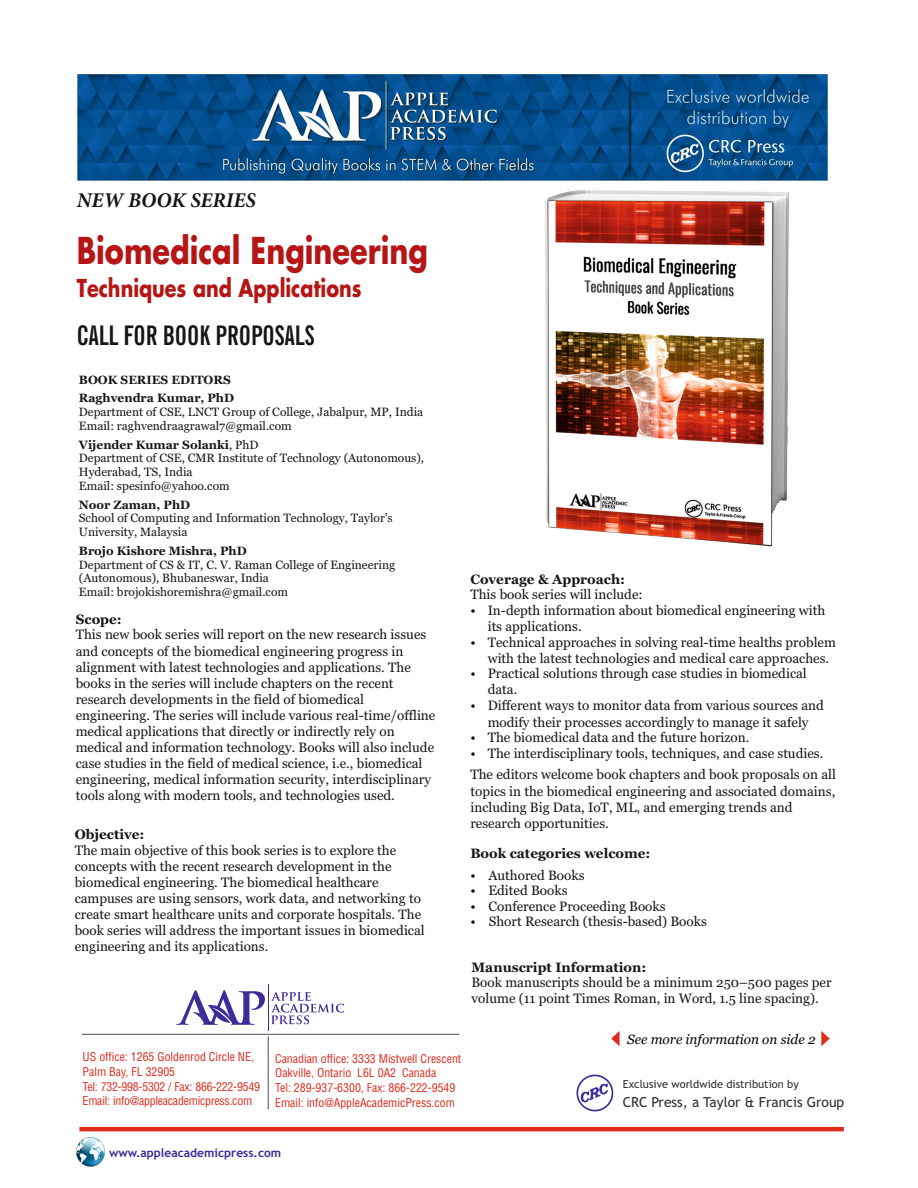
<style>
.page{position:relative;width:918px;height:1188px;background:#fff}
.page>*{position:absolute;margin:0;border:0;box-sizing:border-box;transform-origin:0 0}
.t1{font:700 36px "Futura Std";color:#b61515;scale:.8 1}
.t2{font:700 extra-condensed 27px "News Gothic BT";color:#151616}
.t3{font:700 24px "Futura Std";color:#b61515;scale:.8 1}
.t4{font:italic 700 21px "Minion Pro";color:#151616}
.t5{font:13.8px "Trebuchet MS";color:#302f31}
.t6{font:13.5px/16px "Georgia";color:#151616}
.t7{font:700 13.5px "Georgia";color:#151616}
.t8{font:italic 13.5px "Georgia";color:#000}
.t9{font:12px/13.6px "Georgia";color:#151616}
.t10{font:700 12px/18.9px "Georgia";color:#151616}
.t11{font:700 12px "Trebuchet MS";color:#3c2b99}
.t12{font:condensed 11.85px/14.7px "Helvetica";color:#dd2b1c}
.t13{font:condensed 11.85px/14.2px "Helvetica";letter-spacing:-.02em;color:#dd2b1c}
.t14{font:11.1px "Trebuchet MS";color:#302f31}
.s1{font-weight:700}
</style>
<div class="page">
<svg style="left:611px;top:1031px;width:9px;height:15px"></svg>
<svg style="left:821px;top:1031px;width:9px;height:15px"></svg>
<img style="left:76px;top:1137px;width:29px;height:30px">
<hr style="left:79px;top:1127px;width:765px;height:4px;background:#dd2b1c">
<svg style="left:176px;top:990px;width:89px;height:35px"></svg>
<svg style="left:271px;top:992px;width:73px;height:32px"></svg>
<hr style="left:268px;top:984px;width:1px;height:47px;background:#3f2a99">
<hr style="left:268px;top:1036px;width:1px;height:73px;background:#4e4e4d">
<hr style="left:82px;top:1034px;width:377px;height:1px;background:#4e4e4d">
<img style="left:545px;top:188px;width:245px;height:359px">
<svg style="left:576px;top:1075px;width:37px;height:36px"></svg>
<img style="left:78px;top:74px;width:749px;height:106px">
<h3 class="t4" style="left:77px;top:186px;width:181px">NEW BOOK SERIES</h3>
<h1 class="t1" style="left:77px;top:227px;width:441px">Biomedical Engineering</h1>
<h3 class="t3" style="left:77px;top:272px;width:358px">Techniques and Applications</h3>
<h2 class="t2" style="left:77px;top:324px;width:239px">CALL FOR BOOK PROPOSALS</h2>
<p class="t10" style="left:79px;top:371px;width:157px">BOOK SERIES EDITORS<br>Raghvendra Kumar, PhD</p>
<p class="t9" style="left:79px;top:406px;width:346px">Department of CSE, LNCT Group of College, Jabalpur, MP, India<br>Email: raghvendraagrawal7@gmail.com</p>
<p class="t9" style="left:79px;top:439px;width:347px"><span class="s1">Vijender Kumar Solanki</span>, PhD<br>Department of CSE, CMR Institute of Technology (Autonomous), Hyderabad, TS, India<br>Email: spesinfo@yahoo.com</p>
<p class="t10" style="left:79px;top:496px;width:113px">Noor Zaman, PhD</p>
<p class="t9" style="left:79px;top:512px;width:315px">School of Computing and Information Technology, Taylor's<br>University, Malaysia</p>
<p class="t10" style="left:79px;top:542px;width:169px">Brojo Kishore Mishra, PhD</p>
<p class="t9" style="left:79px;top:559px;width:318px">Department of CS &amp; IT, C. V. Raman College of Engineering (Autonomous), Bhubaneswar, India<br>Email: brojokishoremishra@gmail.com</p>
<p class="t7" style="left:76px;top:613px;width:48px">Scope:</p>
<p class="t6" style="left:76px;top:628px;width:361px">This new book series will report on the new research issues and concepts of the biomedical engineering progress in alignment with latest technologies and applications. The books in the series will include chapters on the recent research developments in the field of biomedical engineering. The series will include various real-time/offline medical applications that directly or indirectly rely on medical and information technology. Books will also include case studies in the field of medical science, i.e., biomedical engineering, medical information security, interdisciplinary tools along with modern tools, and technologies used.</p>
<p class="t7" style="left:75px;top:829px;width:71px">Objective:</p>
<p class="t6" style="left:75px;top:844px;width:352px">The main objective of this book series is to explore the concepts with the recent research development in the biomedical engineering. The biomedical healthcare campuses are using sensors, work data, and networking to create smart healthcare units and corporate hospitals. The book series will address the important issues in biomedical engineering and its applications.</p>
<p class="t12" style="left:83px;top:1051px;width:173px;line-height:14.1px">US office: 1265 Goldenrod Circle NE,<br>Palm Bay, FL 32905</p>
<p class="t13" style="left:83px;top:1081px;width:179px">Tel: 732-998-5302 / Fax: 866-222-9549<br>Email: info@appleacademicpress.com</p>
<p class="t12" style="left:275px;top:1052px;width:188px">Canadian office: 3333 Mistwell Crescent Oakville, Ontario L6L 0A2 Canada<br>Tel: 289-937-6300, Fax: 866-222-9549<br>Email: info@AppleAcademicPress.com</p>
<p class="t7" style="left:470px;top:574px;width:156px">Coverage &amp; Approach:</p>
<p class="t6" style="left:470px;top:588px;width:174px">This book series will include:</p>
<p class="t6" style="left:488px;top:603px;width:339px;text-indent:-17px">• In-depth information about biomedical engineering with its applications.</p>
<p class="t6" style="left:488px;top:635px;width:350px;text-indent:-17px">• Technical approaches in solving real-time healths problem with the latest technologies and medical care approaches.</p>
<p class="t6" style="left:488px;top:667px;width:321px;text-indent:-17px">• Practical solutions through case studies in biomedical data.</p>
<p class="t6" style="left:470px;top:699px;width:355px;text-align:center">• Different ways to monitor data from various sources and modify their processes accordingly to manage it safely</p>
<p class="t6" style="left:470px;top:730px;width:280px">• The biomedical data and the future horizon.</p>
<p class="t6" style="left:470px;top:744px;width:367px;line-height:21.5px">• The interdisciplinary tools, techniques, and case studies.<br>The editors welcome book chapters and book proposals on all</p>
<p class="t6" style="left:470px;top:784px;width:366px">topics in the biomedical engineering and associated domains, including Big Data, IoT, ML, and emerging trends and research opportunities.</p>
<p class="t7" style="left:470px;top:848px;width:182px">Book categories welcome:</p>
<p class="t6" style="left:470px;top:868px;width:116px">• Authored Books</p>
<p class="t6" style="left:470px;top:884px;width:99px">• Edited Books</p>
<p class="t6" style="left:470px;top:899px;width:197px">• Conference Proceeding Books</p>
<p class="t6" style="left:470px;top:914px;width:238px">• Short Research (thesis-based) Books</p>
<p class="t7" style="left:472px;top:962px;width:176px">Manuscript Information:</p>
<p class="t6" style="left:472px;top:976px;width:362px">Book manuscripts should be a minimum 250–500 pages per volume (11 point Times Roman, in Word, 1.5 line spacing).</p>
<p class="t8" style="left:627px;top:1029px;width:190px">See more information on side 2</p>
<p class="t14" style="left:623px;top:1079px;width:178px">Exclusive worldwide distribution by</p>
<p class="t5" style="left:623px;top:1097px;width:223px">CRC Press, a Taylor &amp; Francis Group</p>
<p class="t11" style="left:109px;top:1148px;width:174px">www.appleacademicpress.com</p>
</div>
